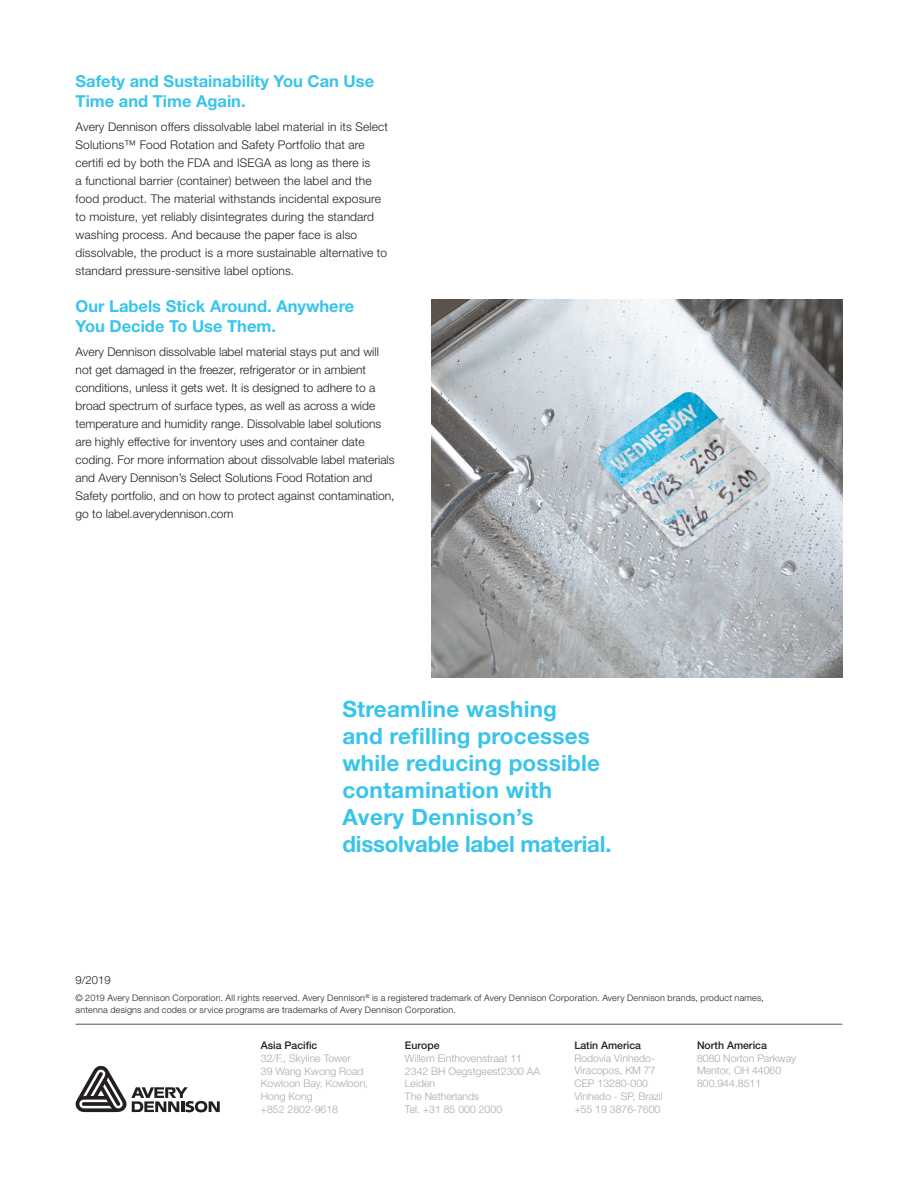
<style>
.page{position:relative;width:918px;height:1188px;background:#fff}
.page>*{position:absolute;margin:0;border:0;box-sizing:border-box;transform-origin:0 0}
.t1{font:700 22.5px/27px "Helvetica Neue LT Std";letter-spacing:.01em;color:#39c4ea}
.t2{font:700 16.5px/19.5px "Helvetica Neue LT Std";color:#39c4ea}
.t3{font:300 12px/18px "Helvetica Neue LT Std";color:#231f20}
.t4{font:300 11.25px "Helvetica Neue LT Std";color:#231f20}
.t5{font:300 10.5px/12.8px "Helvetica Neue LT Std";color:#a8a9ad}
.t6{font:500 10.5px "Helvetica Neue LT Std";color:#231f20}
.t7{font:300 9px/12px "Helvetica Neue LT Std";letter-spacing:.025em;color:#231f20}
</style>
<div class="page">
<img style="left:431px;top:299px;width:411px;height:378px">
<hr style="left:76px;top:1024px;width:766px;height:1px;background:#57585a">
<svg style="left:76px;top:1066px;width:144px;height:46px"></svg>
<h2 class="t2" style="left:76px;top:71px;width:300px">Safety and Sustainability You Can Use<br>Time and Time Again.</h2>
<p class="t3" style="left:76px;top:117px;width:314px">Avery Dennison offers dissolvable label material in its Select Solutions™ Food Rotation and Safety Portfolio that are certifi ed by both the FDA and ISEGA as long as there is<br>a functional barrier (container) between the label and the food product. The material withstands incidental exposure to moisture, yet reliably disintegrates during the standard washing process. And because the paper face is also dissolvable, the product is a more sustainable alternative to standard pressure-sensitive label options.</p>
<h2 class="t2" style="left:76px;top:296px;width:280px">Our Labels Stick Around. Anywhere<br>You Decide To Use Them.</h2>
<p class="t3" style="left:76px;top:342px;width:320px">Avery Dennison dissolvable label material stays put and will not get damaged in the freezer, refrigerator or in ambient conditions, unless it gets wet. It is designed to adhere to a broad spectrum of surface types, as well as across a wide temperature and humidity range. Dissolvable label solutions are highly effective for inventory uses and container date coding. For more information about dissolvable label materials and Avery Dennison’s Select Solutions Food Rotation and Safety portfolio, and on how to protect against contamination, go to label.averydennison.com</p>
<h1 class="t1" style="left:342px;top:695px;width:271px">Streamline washing<br>and refilling processes while reducing possible contamination with<br>Avery Dennison’s dissolvable label material.</h1>
<p class="t4" style="left:76px;top:973px;width:37px">9/2019</p>
<p class="t7" style="left:76px;top:991px;width:690px">© 2019 Avery Dennison Corporation. All rights reserved. Avery Dennison<sup>®</sup> is a registered trademark of Avery Dennison Corporation. Avery Dennison brands, product names, antenna designs and codes or srvice programs are trademarks of Avery Dennison Corporation.</p>
<p class="t6" style="left:261px;top:1039px;width:58px">Asia Pacific</p>
<p class="t5" style="left:261px;top:1051px;width:109px">32/F., Skyline Tower<br>39 Wang Kwong Road<br>Kowloon Bay, Kowloon,<br>Hong Kong<br>+852 2802-9618</p>
<p class="t6" style="left:697px;top:1039px;width:71px">North America</p>
<p class="t5" style="left:697px;top:1051px;width:101px">8080 Norton Parkway<br>Mentor, OH 44060<br>800.944.8511</p>
<p class="t6" style="left:574px;top:1039px;width:68px">Latin America</p>
<p class="t5" style="left:574px;top:1051px;width:90px">Rodovia Vinhedo-<br>Viracopos, KM 77<br>CEP 13280-000<br>Vinhedo - SP, Brazil +55 19 3876-7600</p>
<p class="t6" style="left:405px;top:1039px;width:36px">Europe</p>
<p class="t5" style="left:405px;top:1051px;width:137px">Willem Einthovenstraat 11<br>2342 BH Oegstgeest2300 AA<br>Leiden<br>The Netherlands<br>Tel. +31 85 000 2000</p>
</div>
